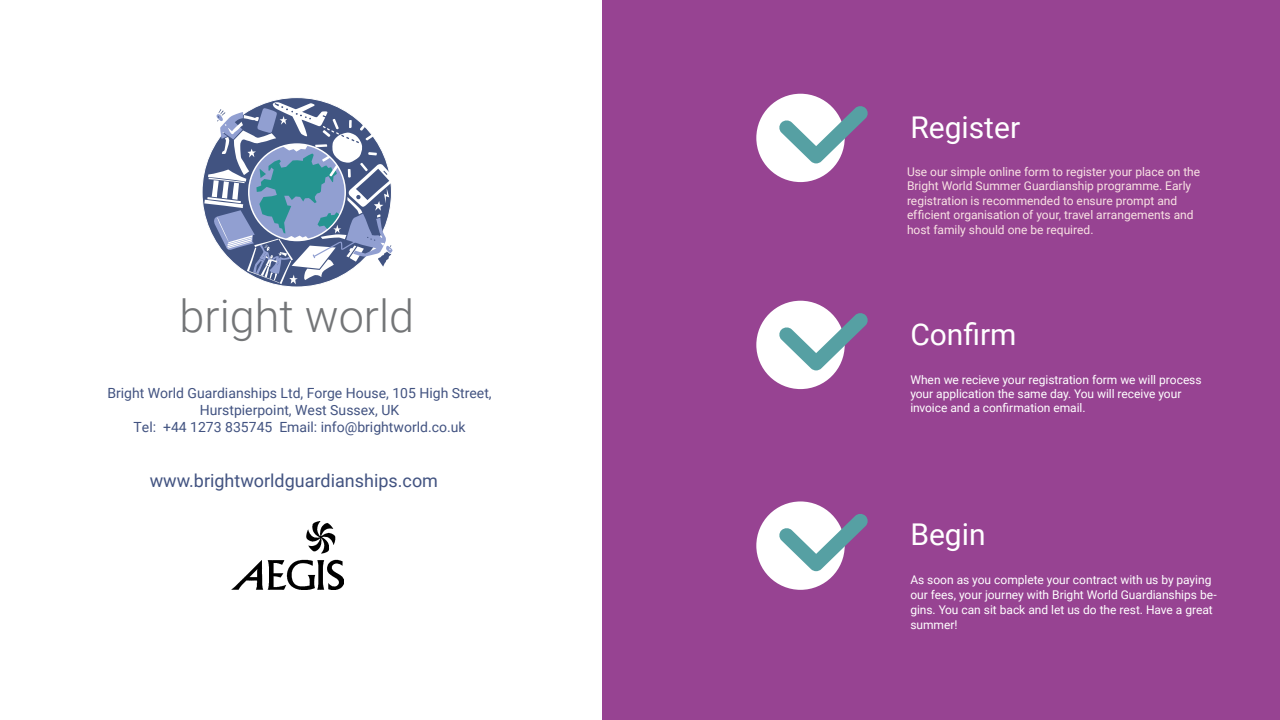
<style>
.page{position:relative;width:1280px;height:720px;background:#fff}
.page>*{position:absolute;margin:0;border:0;box-sizing:border-box;transform-origin:0 0}
.t1{font:300 45px "Roboto";color:#737577}
.t2{font:30px "Roboto";color:#fff}
.t3{font:18px "Roboto";color:#425381}
.t4{font:14px/16.8px "Roboto";color:#425381;text-align:center}
.t5{font:12px/14.8px "Roboto";color:#fff}
.t6{font:12px/14.4px "Roboto";color:#f9e3e4}
</style>
<div class="page">
<div style="left:602px;top:0;width:678px;height:720px;background:#974392"></div>
<div style="left:756px;top:94px;width:89px;height:88px;background:#fff;border-radius:50%"></div>
<svg style="left:779px;top:105px;width:89px;height:58px"></svg>
<div style="left:756px;top:301px;width:89px;height:88px;background:#fff;border-radius:50%"></div>
<svg style="left:779px;top:312px;width:89px;height:58px"></svg>
<div style="left:756px;top:501px;width:89px;height:89px;background:#fff;border-radius:50%"></div>
<svg style="left:779px;top:513px;width:89px;height:58px"></svg>
<svg style="left:204px;top:102px;width:189px;height:182px"></svg>
<img style="left:232px;top:522px;width:112px;height:68px">
<h1 class="t1" style="left:180px;top:285px;width:236px">bright world</h1>
<p class="t4" style="left:107px;top:384px;width:386px">Bright World Guardianships Ltd, Forge House, 105 High Street,<br>Hurstpierpoint, West Sussex, UK<br>Tel: +44 1273 835745 Email: info@brightworld.co.uk</p>
<h3 class="t3" style="left:150px;top:468px;width:290px">www.brightworldguardianships.com</h3>
<h2 class="t2" style="left:910px;top:106px;width:111px">Register</h2>
<p class="t6" style="left:907px;top:164px;width:295px">Use our simple online form to register your place on the Bright World Summer Guardianship programme. Early registration is recommended to ensure prompt and efficient organisation of your, travel arrangements and host family should one be required.</p>
<h2 class="t2" style="left:910px;top:313px;width:108px">Confirm</h2>
<p class="t5" style="left:910px;top:372px;width:293px;line-height:14.4px">When we recieve your registration form we will process your application the same day. You will receive your invoice and a confirmation email.</p>
<h2 class="t2" style="left:910px;top:514px;width:77px">Begin</h2>
<p class="t5" style="left:910px;top:572px;width:308px">As soon as you complete your contract with us by paying our fees, your journey with Bright World Guardianships be&shy;gins. You can sit back and let us do the rest. Have a great summer!</p>
</div>
